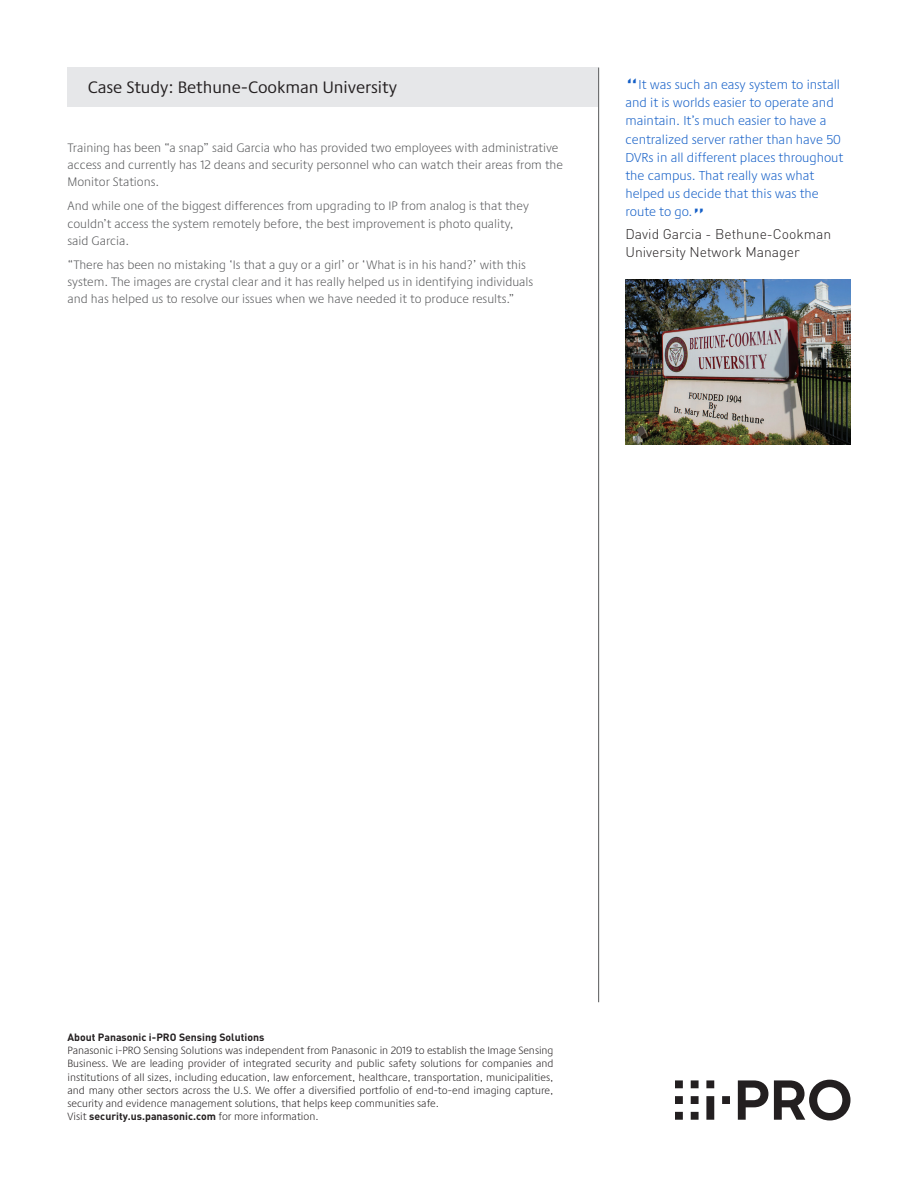
<style>
.page{position:relative;width:918px;height:1188px;background:#fff}
.page>*{position:absolute;margin:0;border:0;box-sizing:border-box;transform-origin:0 0}
.t1{font:30px "DINOT";color:#145fc7}
.CaseStudy-Name{font:17.25px "Praxis Next";color:#231f20}
.t2{font:300 13.95px/18.1px "DINOT";color:#231f20}
.t3{font:300 13.5px/18.1px "Praxis Next";color:#145fc7}
.t4{font:300 12.75px/17.2px "Praxis Next";color:#57585a}
.t5{font:300 10.95px/13.2px "Praxis Next";color:#231f20;text-align:justify}
.t6{font:700 10.5px "DINOT";color:#231f20}
.s1{font-family:"Praxis Next";font-weight:300;font-size:10.95px}
</style>
<div class="page">
<svg style="left:675px;top:1080px;width:175px;height:40px"></svg>
<hr style="left:598px;top:67px;width:1px;height:935px;background:#57585a">
<img style="left:626px;top:279px;width:224px;height:165px">
<div style="left:68px;top:68px;width:530px;height:39px;background:#e6e7e9"></div>
<p class="CaseStudy-Name" style="left:88px;top:74px;width:311px">Case Study: Bethune-Cookman University</p>
<p class="t4" style="left:68px;top:139px;width:497px">Training has been “a snap” said Garcia who has provided two employees with administrative access and currently has 12 deans and security personnel who can watch their areas from the<br>Monitor Stations.</p>
<p class="t4" style="left:68px;top:197px;width:463px">And while one of the biggest differences from upgrading to IP from analog is that they couldn’t access the system remotely before, the best improvement is photo quality, said Garcia.</p>
<p class="t4" style="left:68px;top:256px;width:467px">“There has been no mistaking ‘Is that a guy or a girl’ or ‘What is in his hand?’ with this system. The images are crystal clear and it has really helped us in identifying individuals and has helped us to resolve our issues when we have needed it to produce results.”</p>
<p class="t1" style="left:626px;top:73px;width:15px">“</p>
<p class="t3" style="left:626px;top:75px;width:219px;text-indent:13px">It was such an easy system to install and it is worlds easier to operate and maintain. It’s much easier to have a centralized server rather than have 50<br>DVRs in all different places throughout the campus. That really was what helped us decide that this was the route to go.</p>
<p class="t1" style="left:693px;top:200px;width:15px">”</p>
<p class="t2" style="left:626px;top:225px;width:207px">David Garcia - Bethune-Cookman<br>University Network Manager</p>
<p class="t6" style="left:68px;top:1030px;width:198px">About Panasonic i-PRO Sensing Solutions</p>
<p class="t5" style="left:68px;top:1044px;width:488px">Panasonic i-PRO Sensing Solutions was independent from Panasonic in 2019 to establish the Image Sensing Business. We are leading provider of integrated security and public safety solutions for companies and institutions of all sizes, including education, law enforcement, healthcare, transportation, municipalities, and many other sectors across the U.S. We offer a diversified portfolio of end-to-end imaging capture, security and evidence management solutions, that helps keep communities safe.</p>
<p class="t6" style="left:68px;top:1109px;width:253px"><span class="s1">Visit</span> security.us.panasonic.com <span class="s1">for more information.</span></p>
</div>
